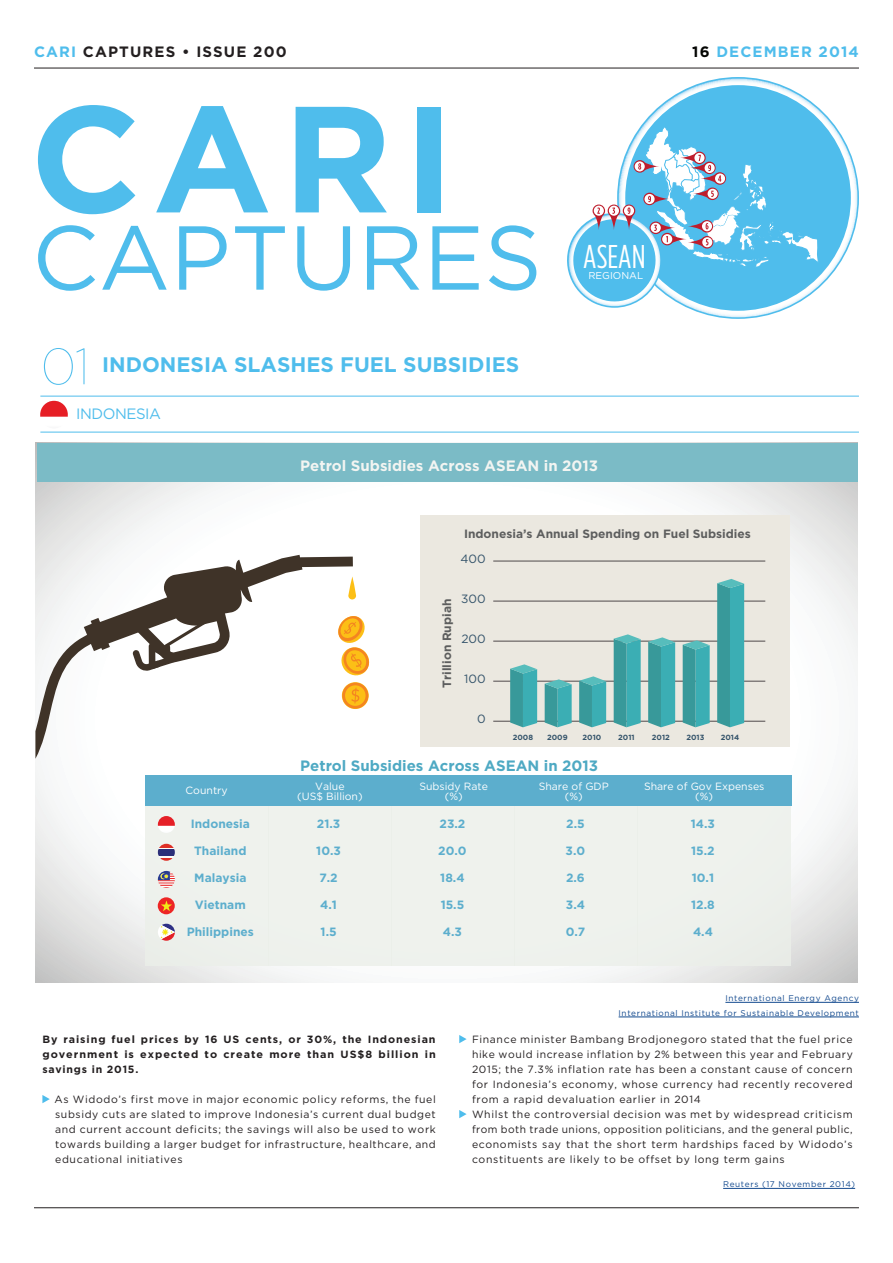
<style>
.page{position:relative;width:893px;height:1263px;background:#fff}
.page>*{position:absolute;margin:0;border:0;box-sizing:border-box;transform-origin:0 0}
.t1{font:700 150.9px "Gotham HTF";color:#4fbdec}
.t2{font:90.45px "Gotham HTF";color:#4fbdec}
.t3{font:100 51px "Gotham HTF";color:#4fbdec}
.t4{font:condensed 32.85px "Gotham HTF";color:#fff}
.t5{font:700 21px "Gotham HTF";color:#4fbdec}
.t6{font:700 15px "Gotham HTF";color:#f3f5f2}
.t7{font:700 15px "Gotham HTF";color:#4ea9c3}
.t8{font:700 15px "Gotham HTF";letter-spacing:.075em;color:#231f20}
.t9{font:700 15px "Gotham HTF";letter-spacing:.075em;color:#4fbdec}
.t10{font:15px "Gotham HTF";letter-spacing:-.03em;color:#4fbdec}
.t11{font:700 12px "Gotham HTF";color:#5caecd}
.t12{font:700 12px "Gotham HTF";color:#5d5e5e}
.t13{font:12px "Gotham HTF";color:#35546b}
.t14{font:10.5px/15px "Gotham HTF";letter-spacing:.06em;color:#231f20;text-align:justify}
.t15{font:700 10.5px/15px "Gotham HTF";letter-spacing:.09em;color:#231f20;text-align:justify}
.t16{font:10.5px/10.5px "Gotham HTF";color:#fff;text-align:center}
.t17{font:9.9px "Gotham HTF";color:#fff}
.t18{font:8.25px/14.5px "Gotham HTF";letter-spacing:.075em;color:#12498e;text-align:right}
.t19{font:700 7.5px "Gotham HTF";color:#35546b}
.s1{color:#4fbdec}
.s2{color:#040503}
</style>
<div class="page">
<svg style="left:641px;top:77px;width:218px;height:242px"></svg>
<div style="left:625px;top:85px;width:226px;height:226px;background:#4fbdec;border-radius:50%"></div>
<hr style="left:34px;top:1207px;width:825px;height:1px;background:#231f20">
<hr style="left:34px;top:68px;width:825px;height:1px;background:#231f20">
<svg style="left:42px;top:1095px;width:8px;height:8px"></svg>
<hr style="left:40px;top:432px;width:819px;height:1px;background:#4fbdec">
<hr style="left:40px;top:396px;width:819px;height:1px;background:#4fbdec">
<hr style="left:723px;top:1188px;width:132px;height:1px;background:#12498e">
<svg style="left:459px;top:1035px;width:8px;height:8px"></svg>
<svg style="left:459px;top:1110px;width:8px;height:8px"></svg>
<svg style="left:567px;top:126px;width:252px;height:182px"></svg>
<svg style="left:40px;top:401px;width:28px;height:16px"></svg>
<hr style="left:725px;top:1002px;width:134px;height:1px;background:#12498e">
<hr style="left:619px;top:1017px;width:240px;height:1px;background:#12498e">
<svg style="left:36px;top:443px;width:821px;height:540px"></svg>
<svg style="left:35px;top:555px;width:336px;height:204px"></svg>
<div style="left:37px;top:443px;width:820px;height:39px;background:#7bbbc6"></div>
<div style="left:421px;top:515px;width:369px;height:232px;background:#ebe8e0"></div>
<hr style="left:493px;top:721px;width:272px;height:1px;background:#4f494b">
<hr style="left:493px;top:681px;width:272px;height:1px;background:#4f494b">
<hr style="left:493px;top:641px;width:272px;height:1px;background:#4f494b">
<hr style="left:493px;top:601px;width:272px;height:1px;background:#4f494b">
<hr style="left:493px;top:561px;width:272px;height:1px;background:#4f494b">
<svg style="left:510px;top:664px;width:62px;height:64px"></svg>
<svg style="left:579px;top:676px;width:27px;height:51px"></svg>
<svg style="left:614px;top:634px;width:27px;height:93px"></svg>
<svg style="left:648px;top:637px;width:27px;height:90px"></svg>
<svg style="left:683px;top:640px;width:27px;height:87px"></svg>
<svg style="left:717px;top:579px;width:27px;height:148px"></svg>
<div style="left:145px;top:775px;width:646px;height:31px;background:#5caecd"></div>
<div style="left:145px;top:806px;width:123px;height:160px;background:#ebefe9"></div>
<div style="left:268px;top:806px;width:123px;height:160px;background:#ebefe9"></div>
<div style="left:391px;top:806px;width:124px;height:160px;background:#ebefe9"></div>
<div style="left:514px;top:806px;width:124px;height:160px;background:#ebefe9"></div>
<div style="left:637px;top:806px;width:154px;height:160px;background:#ebefe9"></div>
<div style="left:158px;top:816px;width:17px;height:10px;background:#e52027"></div>
<svg style="left:158px;top:826px;width:17px;height:7px"></svg>
<hr style="left:158px;top:858px;width:17px;height:3px;background:#de3026">
<svg style="left:159px;top:848px;width:15px;height:10px"></svg>
<div style="left:158px;top:849px;width:17px;height:7px;background:#2c3079"></div>
<svg style="left:159px;top:844px;width:15px;height:4px"></svg>
<svg style="left:158px;top:924px;width:17px;height:17px"></svg>
<div style="left:158px;top:897px;width:17px;height:17px;background:#ed2625;border-radius:9px"></div>
<svg style="left:161px;top:900px;width:11px;height:11px"></svg>
<svg style="left:158px;top:871px;width:17px;height:17px"></svg>
<h3 class="t8" style="left:34px;top:43px;width:254px"><span class="s1">CARI</span> CAPTURES • ISSUE 200</h3>
<h1 class="t1" style="left:30px;top:72px;width:426px">CARI</h1>
<h2 class="t2" style="left:32px;top:208px;width:512px">CAPTURES</h2>
<h3 class="t3" style="left:40px;top:339px;width:52px">01</h3>
<h3 class="t5" style="left:102px;top:352px;width:419px">Indonesia Slashes Fuel Subsi di es</h3>
<h3 class="t10" style="left:76px;top:405px;width:86px">INDONESIA</h3>
<h3 class="t4" style="left:583px;top:239px;width:64px">ASEAN</h3>
<p class="t17" style="left:588px;top:270px;width:56px">REGIONAL</p>
<h3 class="t6" style="left:300px;top:457px;width:299px">Petrol Subsidies Across ASEAN in 2013</h3>
<h3 class="t9" style="left:692px;top:43px;width:168px"><span class="s2">16</span> DECEMBER 2014</h3>
<p class="t12" style="left:440px;top:688px;width:90px;rotate:-90deg">Trillion Rupiah</p>
<p class="t12" style="left:464px;top:527px;width:288px">Indonesia’s Annual Spending on Fuel Subsidies</p>
<p class="t13" style="left:460px;top:552px;width:27px">400</p>
<p class="t13" style="left:461px;top:592px;width:26px">300</p>
<p class="t13" style="left:461px;top:632px;width:26px">200</p>
<p class="t13" style="left:464px;top:672px;width:23px">100</p>
<p class="t13" style="left:477px;top:712px;width:10px">0</p>
<p class="t19" style="left:513px;top:733px;width:22px">2008</p>
<p class="t19" style="left:547px;top:733px;width:22px">2009</p>
<p class="t19" style="left:583px;top:733px;width:20px">2010</p>
<p class="t19" style="left:618px;top:733px;width:18px">2011</p>
<p class="t19" style="left:652px;top:733px;width:19px">2012</p>
<p class="t19" style="left:686px;top:733px;width:19px">2013</p>
<p class="t19" style="left:721px;top:733px;width:20px">2014</p>
<h3 class="t7" style="left:300px;top:757px;width:299px">Petrol Subsidies Across ASEAN in 2013</h3>
<p class="t16" style="left:186px;top:785px;width:44px">Country</p>
<p class="t16" style="left:297px;top:780px;width:67px">Value<br>(US$ Billion)</p>
<p class="t16" style="left:419px;top:780px;width:70px">Subsidy Rate (%)</p>
<p class="t16" style="left:539px;top:780px;width:72px">Share of GDP (%)</p>
<p class="t16" style="left:644px;top:780px;width:122px">Share of Gov Expenses (%)</p>
<p class="t11" style="left:191px;top:817px;width:61px">Indonesia</p>
<p class="t11" style="left:194px;top:844px;width:54px">Thailand</p>
<p class="t11" style="left:194px;top:871px;width:54px">Malaysia</p>
<p class="t11" style="left:195px;top:898px;width:52px">Vietnam</p>
<p class="t11" style="left:187px;top:925px;width:69px">Philippines</p>
<p class="t11" style="left:317px;top:817px;width:25px">21.3</p>
<p class="t11" style="left:316px;top:844px;width:26px">10.3</p>
<p class="t11" style="left:319px;top:871px;width:20px">7.2</p>
<p class="t11" style="left:320px;top:898px;width:18px">4.1</p>
<p class="t11" style="left:321px;top:925px;width:18px">1.5</p>
<p class="t11" style="left:440px;top:817px;width:27px">23.2</p>
<p class="t11" style="left:438px;top:844px;width:30px">20.0</p>
<p class="t11" style="left:440px;top:871px;width:26px">18.4</p>
<p class="t11" style="left:441px;top:898px;width:25px">15.5</p>
<p class="t11" style="left:443px;top:925px;width:21px">4.3</p>
<p class="t11" style="left:566px;top:817px;width:20px">2.5</p>
<p class="t11" style="left:566px;top:844px;width:21px">3.0</p>
<p class="t11" style="left:566px;top:871px;width:20px">2.6</p>
<p class="t11" style="left:566px;top:898px;width:21px">3.4</p>
<p class="t11" style="left:566px;top:925px;width:21px">0.7</p>
<p class="t11" style="left:691px;top:817px;width:26px">14.3</p>
<p class="t11" style="left:691px;top:844px;width:25px">15.2</p>
<p class="t11" style="left:692px;top:871px;width:24px">10.1</p>
<p class="t11" style="left:691px;top:898px;width:25px">12.8</p>
<p class="t11" style="left:693px;top:925px;width:21px">4.4</p>
<p class="t15" style="left:42px;top:1032px;width:395px">By raising fuel prices by 16 US cents, or 30%, the Indonesian government is expected to create more than US$8 billion in savings in 2015.</p>
<p class="t14" style="left:55px;top:1092px;width:383px">As Widodo’s first move in major economic policy reforms, the fuel subsidy cuts are slated to improve Indonesia’s current dual budget and current account deficits; the savings will also be used to work towards building a larger budget for infrastructure, healthcare, and educational initiatives</p>
<p class="t18" style="left:619px;top:991px;width:242px">International Energy Agency<br>International Institute for Sustainable Development</p>
<p class="t14" style="left:472px;top:1032px;width:382px;text-align:left">Finance minister Bambang Brodjonegoro stated that the fuel price hike would increase inflation by 2% between this year and February 2015; the 7.3% inflation rate has been a constant cause of concern for Indonesia’s economy, whose currency had recently recovered from a rapid devaluation earlier in 2014<br>Whilst the controversial decision was met by widespread criticism from both trade unions, opposition politicians, and the general public, economists say that the short term hardships faced by Widodo’s constituents are likely to be offset by long term gains</p>
<p class="t18" style="left:723px;top:1177px;width:133px">Reuters (17 November 2014)</p>
</div>
